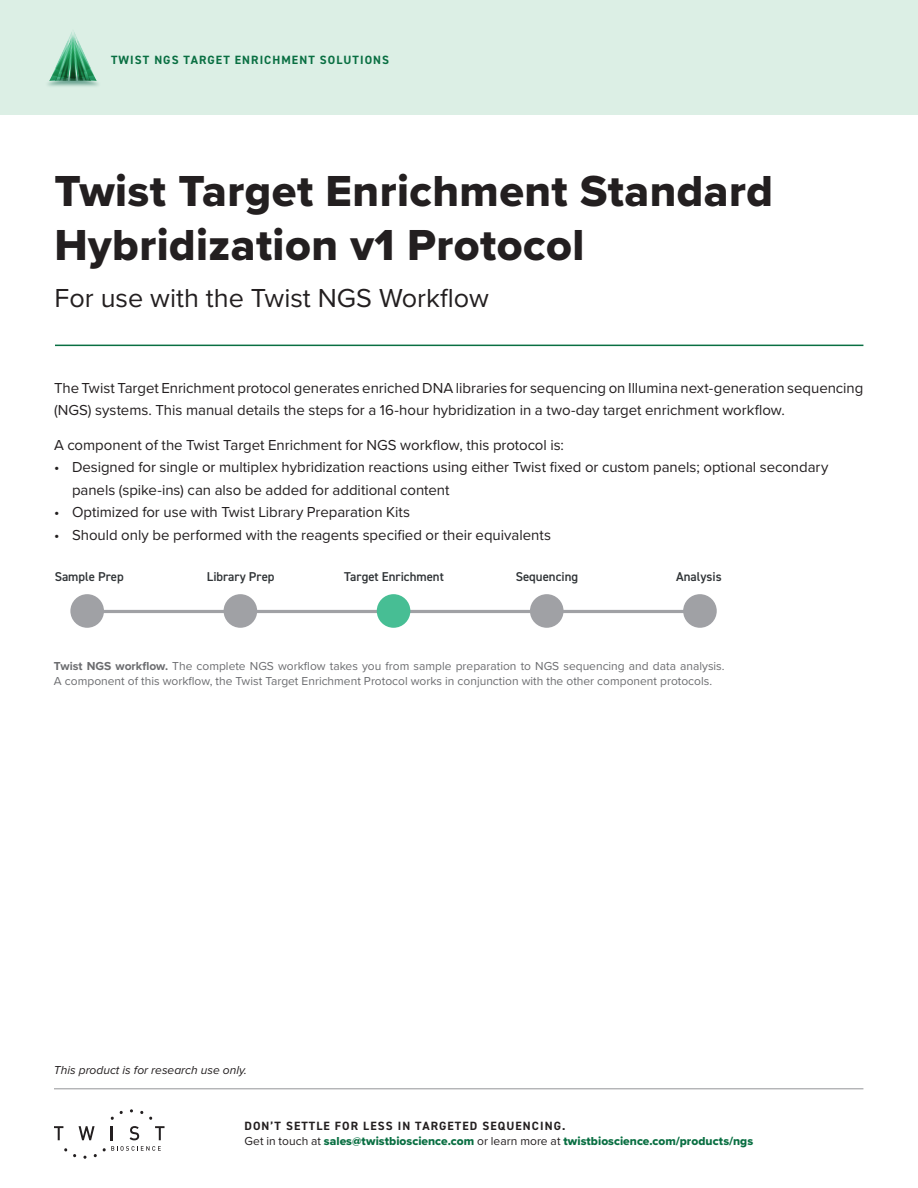
<style>
.page{position:relative;width:918px;height:1188px;background:#fff}
.page>*{position:absolute;margin:0;border:0;box-sizing:border-box;transform-origin:0 0}
.t1{font:45px/54px "Proxima Nova Extrabld";letter-spacing:.01em;color:#231f20}
.t2{font:27px "Proxima Nova";color:#231f20}
.t3{font:15px/22.5px "Proxima Nova";letter-spacing:-.005em;color:#231f20}
.t4{font:600 12.9px "DIN2014";color:#303437}
.t5{font:12px/15px "Proxima Nova";color:#6c6d70}
.t6{font:12px "Proxima Nova Extrabld";letter-spacing:.005em;color:#096f42}
.t7{font:700 12px "DIN2014";letter-spacing:.09em;color:#231f20}
.t8{font:700 12px "DIN2014";letter-spacing:.09em;color:#096f42}
.t9{font:italic 12px "Proxima Nova";color:#231f20}
.s1{font-weight:700}
.s2{font-family:"Proxima Nova";color:#231f20}
</style>
<div class="page">
<hr style="left:55px;top:345px;width:808px;height:1px;background:#096f42">
<div style="left:0;top:0;width:918px;height:115px;background:#dcefe5"></div>
<img style="left:47px;top:32px;width:52px;height:55px">
<hr style="left:54px;top:1089px;width:809px;height:1px;background:#939598">
<svg style="left:54px;top:1126px;width:9px;height:14px"></svg>
<svg style="left:79px;top:1126px;width:16px;height:14px"></svg>
<svg style="left:111px;top:1126px;width:2px;height:14px"></svg>
<svg style="left:130px;top:1126px;width:9px;height:14px"></svg>
<svg style="left:155px;top:1126px;width:10px;height:14px"></svg>
<svg style="left:111px;top:1111px;width:12px;height:9px"></svg>
<svg style="left:140px;top:1111px;width:12px;height:9px"></svg>
<svg style="left:94px;top:1146px;width:67px;height:11px"></svg>
<hr style="left:86px;top:610px;width:618px;height:3px;background:#a0a1a5">
<div style="left:70px;top:594px;width:34px;height:34px;background:#a0a1a5;border-radius:50%"></div>
<div style="left:224px;top:594px;width:33px;height:34px;background:#a0a1a5;border-radius:50%"></div>
<div style="left:377px;top:594px;width:33px;height:34px;background:#47be94;border-radius:50%"></div>
<div style="left:530px;top:594px;width:34px;height:34px;background:#a0a1a5;border-radius:50%"></div>
<div style="left:683px;top:594px;width:34px;height:34px;background:#a0a1a5;border-radius:50%"></div>
<p class="t8" style="left:111px;top:51px;width:280px">TWIST NGS TARGET ENRICHMENT SOLUTIONS</p>
<h1 class="t1" style="left:54px;top:164px;width:720px">Twist Target Enrichment Standard<br>Hybridization v1 Protocol</h1>
<h2 class="t2" style="left:54px;top:278px;width:436px">For use with the Twist NGS Workflow</h2>
<p class="t3" style="left:54px;top:376px;width:811px">The Twist Target Enrichment protocol generates enriched DNA libraries for sequencing on Illumina next-generation sequencing (NGS) systems. This manual details the steps for a 16-hour hybridization in a two-day target enrichment workflow.</p>
<p class="t3" style="left:54px;top:433px;width:512px">A component of the Twist Target Enrichment for NGS workflow, this protocol is:</p>
<p class="t3" style="left:72px;top:456px;width:758px;text-indent:-18px">• Designed for single or multiplex hybridization reactions using either Twist fixed or custom panels; optional secondary panels (spike-ins) can also be added for additional content</p>
<p class="t3" style="left:54px;top:501px;width:358px">• Optimized for use with Twist Library Preparation Kits</p>
<p class="t3" style="left:54px;top:523px;width:499px">• Should only be performed with the reagents specified or their equivalents</p>
<p class="t4" style="left:55px;top:568px;width:71px">Sample Prep</p>
<p class="t4" style="left:207px;top:568px;width:69px">Library Prep</p>
<p class="t4" style="left:344px;top:568px;width:101px">Target Enrichment</p>
<p class="t4" style="left:516px;top:568px;width:64px">Sequencing</p>
<p class="t4" style="left:676px;top:568px;width:47px">Analysis</p>
<p class="t5" style="left:54px;top:658px;width:672px"><span class="s1">Twist NGS workflow.</span> The complete NGS workflow takes you from sample preparation to NGS sequencing and data analysis.<br>A component of this workflow, the Twist Target Enrichment Protocol works in conjunction with the other component protocols.</p>
<p class="t9" style="left:54px;top:1064px;width:195px">This product is for research use only.</p>
<p class="t7" style="left:245px;top:1118px;width:322px">DON’T SETTLE FOR LESS IN TARGETED SEQUENCING.</p>
<p class="t6" style="left:244px;top:1132px;width:510px"><span class="s2">Get in touch at</span> sales@twistbioscience.com <span class="s2">or learn more at</span> twistbioscience.com/products/ngs</p>
</div>
